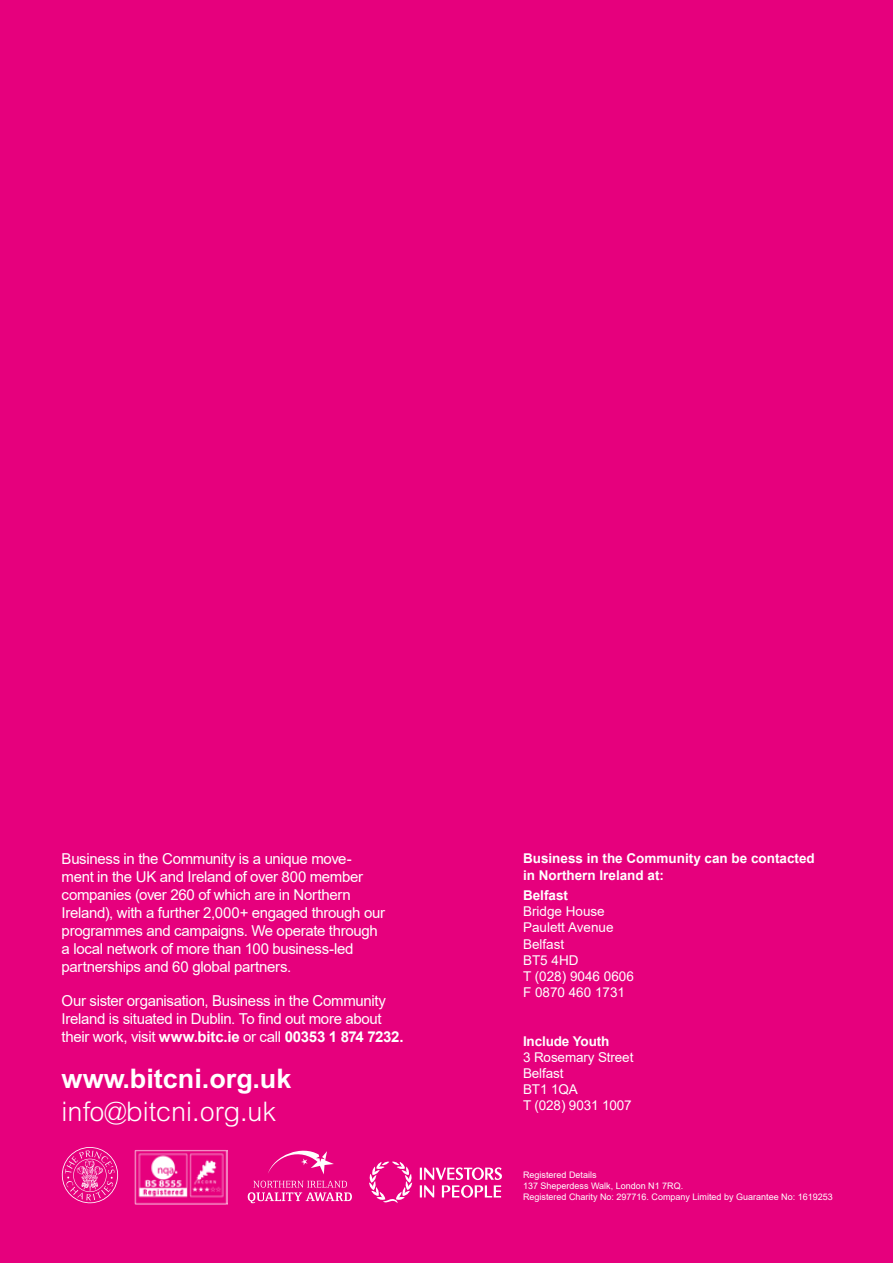
<style>
.page{position:relative;width:893px;height:1263px;background:#fff}
.page>*{position:absolute;margin:0;border:0;box-sizing:border-box;transform-origin:0 0}
.t1{font:300 27px "Arial MT Std";color:#fff}
.t2{font:700 27px "Arial MT Std";color:#fff}
.t3{font:15px/18px "Arial";letter-spacing:-.02em;color:#fff}
.t4{font:13.5px/16.2px "Arial";color:#fff}
.t5{font:700 13.5px/16.2px "Arial";color:#fff}
.t6{font:9px/10.8px "Arial";color:#fff}
.s1{font-weight:700}
</style>
<div class="page">
<div style="left:0;top:0;width:893px;height:965px;background:#e6007d"></div>
<div style="left:0;top:838px;width:893px;height:425px;background:#e6007d"></div>
<svg style="left:62px;top:1147px;width:56px;height:56px"></svg>
<svg style="left:248px;top:1150px;width:104px;height:53px"></svg>
<svg style="left:369px;top:1161px;width:133px;height:42px"></svg>
<img style="left:134px;top:1150px;width:94px;height:54px">
<p class="t3" style="left:62px;top:849px;width:325px">Business in the Community is a unique move&shy;ment in the UK and Ireland of over 800 member companies (over 260 of which are in Northern Ireland), with a further 2,000+ engaged through our programmes and campaigns. We operate through a local network of more than 100 business-led partnerships and 60 global partners.</p>
<p class="t3" style="left:62px;top:992px;width:343px">Our sister organisation, Business in the Community<br>Ireland is situated in Dublin. To find out more about their work, visit <span class="s1">www.bitc.ie</span> or call <span class="s1">00353 1 874 7232.</span></p>
<h1 class="t2" style="left:62px;top:1063px;width:231px">www.bitcni.org.uk</h1>
<h1 class="t1" style="left:62px;top:1096px;width:216px">info@bitcni.org.uk</h1>
<p class="t5" style="left:523px;top:851px;width:293px">Business in the Community can be contacted in Northern Ireland at:</p>
<p class="t5" style="left:523px;top:887px;width:47px">Belfast</p>
<p class="t4" style="left:523px;top:903px;width:112px">Bridge House<br>Paulett Avenue<br>Belfast<br>BT5 4HD<br>T (028) 9046 0606<br>F 0870 460 1731</p>
<p class="t5" style="left:523px;top:1033px;width:88px">Include Youth</p>
<p class="t4" style="left:523px;top:1049px;width:112px">3 Rosemary Street<br>Belfast<br>BT1 1QA<br>T (028) 9031 1007</p>
<p class="t6" style="left:523px;top:1169px;width:311px">Registered Details<br>137 Sheperdess Walk, London N1 7RQ.<br>Registered Charity No: 297716. Company Limited by Guarantee No: 1619253</p>
</div>
